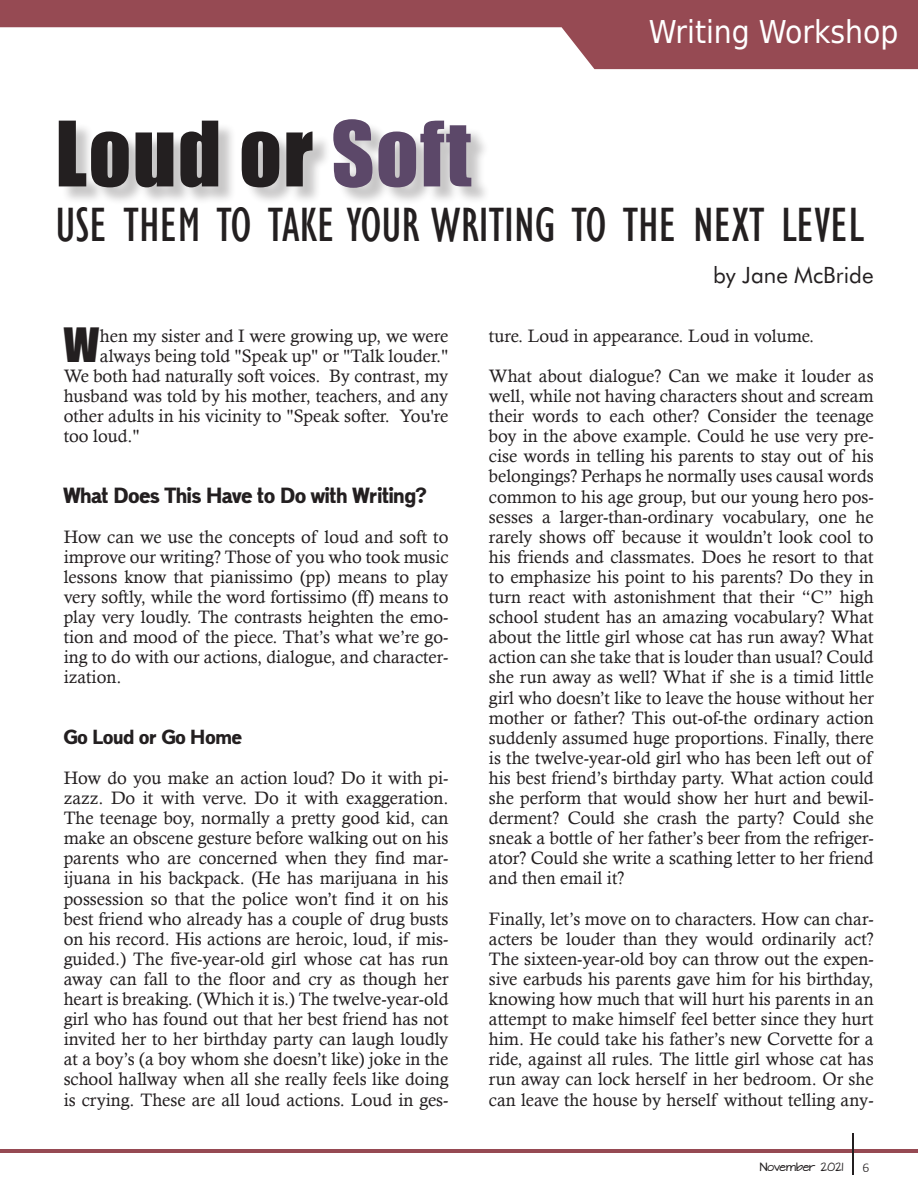
<style>
.page{position:relative;width:918px;height:1188px;background:#fff}
.page>*{position:absolute;margin:0;border:0;box-sizing:border-box;transform-origin:0 0}
.At_Presstime_Paragra{font:83.25px "Impact";letter-spacing:.02em;color:#231f20}
.At_Presstime_Paragra-2{font:condensed 49.5px "Gill Sans";color:#231f20}
.t1{font:43.5px "Impact";color:#231f20}
.t2{font:31.5px "DejaVu Sans Condensed";color:#fff}
.t3{font:22.5px "Futura BT";color:#231f20}
.t4{font:21px "Maximum Impact";color:#231f20}
.t5{font:19.5px "Maximum Impact";color:#231f20}
.t6{font:18px/20.1px "Calisto";color:#231f20;text-align:justify}
.t7{font:300 13.5px "Calibri";color:#231f20}
.t8{font:10.2px "Architects Daughter";color:#231f20}
.s1{color:#5c4869}
</style>
<div class="page">
<hr style="left:0;top:1149px;width:918px;height:4px;background:#964a53">
<hr style="left:852px;top:1133px;width:2px;height:42px;background:#231f20">
<svg style="left:0;top:0;width:918px;height:69px;fill:#964a53"></svg>
<div style="left:61px;top:122px;width:429px;height:84px;background:#231f20;opacity:.25"></div>
<p class="At_Presstime_Paragra" style="left:55px;top:89px;width:418px">Loud or <span class="s1">Soft</span></p>
<p class="t2" style="left:649px;top:7px;width:251px">Writing Workshop</p>
<p class="At_Presstime_Paragra-2" style="left:55px;top:195px;width:810px">USE THEM TO TAKE YOUR WRITING TO THE NEXT LEVEL</p>
<p class="t1" style="left:64px;top:311px;width:37px">W</p>
<p class="t6" style="left:100px;top:325px;width:350px">hen my sister and I were growing up, we were</p>
<p class="t6" style="left:100px;top:345px;width:350px">always being told "Speak up" or "Talk louder."</p>
<p class="t6" style="left:64px;top:366px;width:386px">We both had naturally soft voices. By contrast, my</p>
<p class="t6" style="left:64px;top:386px;width:386px">husband was told by his mother, teachers, and any</p>
<p class="t6" style="left:64px;top:406px;width:386px">other adults in his vicinity to "Speak softer. You're</p>
<p class="t6" style="left:64px;top:426px;width:78px">too loud."</p>
<p class="t4" style="left:64px;top:482px;width:364px">What Does This Have to Do with Writing?</p>
<p class="t6" style="left:64px;top:526px;width:386px">How can we use the concepts of loud and soft to improve our writing? Those of you who took music lessons know that pianissimo (pp) means to play very softly, while the word fortissimo (ff) means to play very loudly. The contrasts heighten the emo&shy;tion and mood of the piece. That’s what we’re go&shy;ing to do with our actions, dialogue, and character&shy;ization.</p>
<p class="t5" style="left:64px;top:725px;width:179px">Go Loud or Go Home</p>
<p class="t6" style="left:64px;top:768px;width:386px">How do you make an action loud? Do it with pi&shy;zazz. Do it with verve. Do it with exaggeration.<br>The teenage boy, normally a pretty good kid, can make an obscene gesture before walking out on his parents who are concerned when they find mar&shy;ijuana in his backpack. (He has marijuana in his possession so that the police won’t find it on his best friend who already has a couple of drug busts on his record. His actions are heroic, loud, if mis&shy;guided.) The five-year-old girl whose cat has run away can fall to the floor and cry as though her heart is breaking. (Which it is.) The twelve-year-old girl who has found out that her best friend has not invited her to her birthday party can laugh loudly at a boy’s (a boy whom she doesn’t like) joke in the school hallway when all she really feels like doing is crying. These are all loud actions. Loud in ges-</p>
<p class="t3" style="left:713px;top:261px;width:162px">by Jane McBride</p>
<p class="t6" style="left:489px;top:325px;width:327px">ture. Loud in appearance. Loud in volume.</p>
<p class="t6" style="left:489px;top:366px;width:386px">What about dialogue? Can we make it louder as well, while not having characters shout and scream their words to each other? Consider the teenage boy in the above example. Could he use very pre&shy;cise words in telling his parents to stay out of his belongings? Perhaps he normally uses causal words common to his age group, but our young hero pos&shy;sesses a larger-than-ordinary vocabulary, one he rarely shows off because it wouldn’t look cool to his friends and classmates. Does he resort to that to emphasize his point to his parents? Do they in turn react with astonishment that their “C” high school student has an amazing vocabulary? What about the little girl whose cat has run away? What action can she take that is louder than usual? Could she run away as well? What if she is a timid little girl who doesn’t like to leave the house without her mother or father? This out-of-the ordinary action suddenly assumed huge proportions. Finally, there is the twelve-year-old girl who has been left out of his best friend’s birthday party. What action could she perform that would show her hurt and bewil&shy;derment? Could she crash the party? Could she sneak a bottle of her father’s beer from the refriger&shy;ator? Could she write a scathing letter to her friend and then email it?</p>
<p class="t6" style="left:489px;top:908px;width:386px">Finally, let’s move on to characters. How can char&shy;acters be louder than they would ordinarily act?<br>The sixteen-year-old boy can throw out the expen&shy;sive earbuds his parents gave him for his birthday, knowing how much that will hurt his parents in an attempt to make himself feel better since they hurt him. He could take his father’s new Corvette for a ride, against all rules. The little girl whose cat has run away can lock herself in her bedroom. Or she can leave the house by herself without telling any-</p>
<p class="t8" style="left:760px;top:1159px;width:85px">November 2021</p>
<p class="t7" style="left:862px;top:1159px;width:8px">6</p>
</div>
